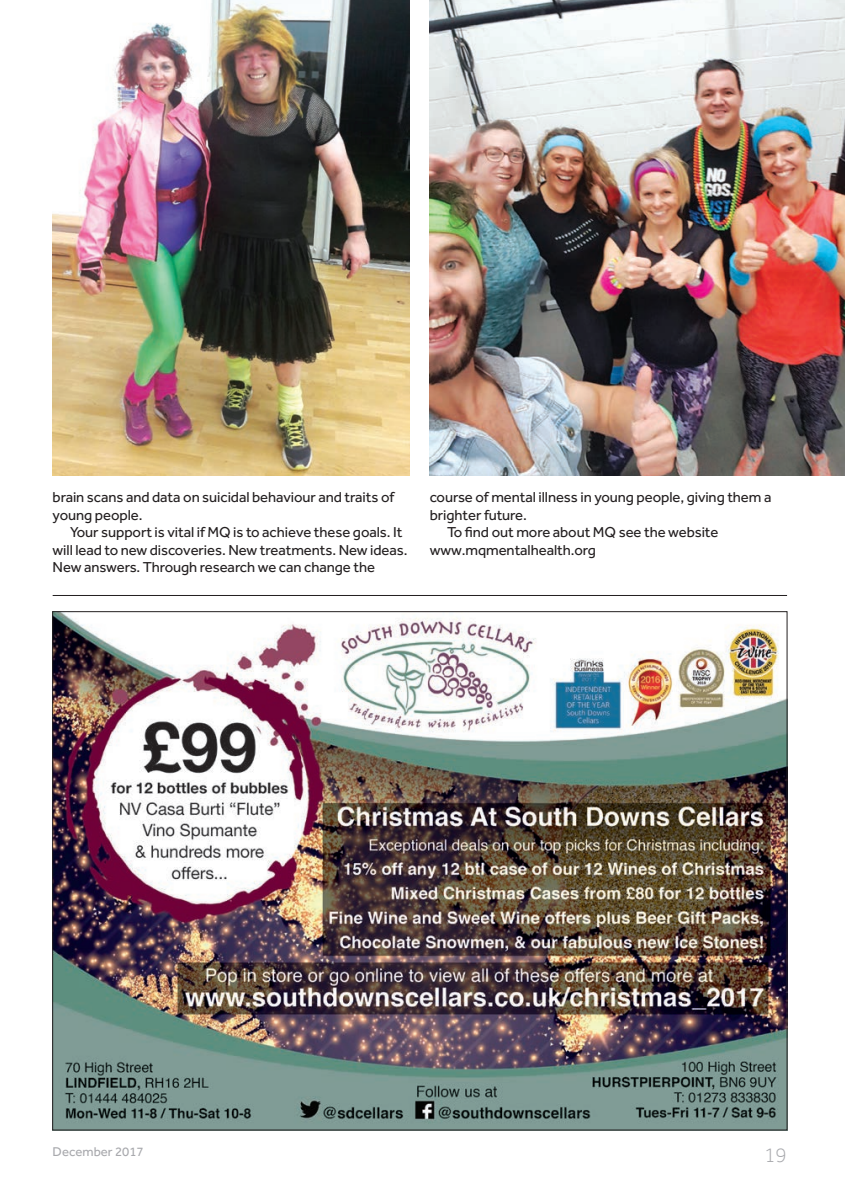
<style>
.page{position:relative;width:845px;height:1193px;background:#fff}
.page>*{position:absolute;margin:0;border:0;box-sizing:border-box;transform-origin:0 0}
.t1{font:300 21px "Effra";color:#a8a9ad}
.t2{font:14.88px/17.5px "Effra";letter-spacing:-.005em;color:#231f20}
.t3{font:13.12px "Effra";color:#a8a9ad}
</style>
<div class="page">
<img style="left:54px;top:613px;width:731px;height:515px">
<hr style="left:53px;top:595px;width:734px;height:1px;background:#231f20">
<img style="left:430px;top:0;width:415px;height:476px">
<img style="left:53px;top:0;width:357px;height:476px">
<p class="t2" style="left:53px;top:488px;width:343px">brain scans and data on suicidal behaviour and traits of young people.</p>
<p class="t2" style="left:53px;top:523px;width:356px;text-indent:17px">Your support is vital if MQ is to achieve these goals. It will lead to new discoveries. New treatments. New ideas.<br>New answers. Through research we can change the</p>
<p class="t2" style="left:430px;top:488px;width:343px">course of mental illness in young people, giving them a</p>
<p class="t2" style="left:430px;top:506px;width:99px">brighter future.</p>
<p class="t2" style="left:447px;top:523px;width:273px">To find out more about MQ see the website</p>
<p class="t2" style="left:430px;top:541px;width:168px">www.mqmentalhealth.org</p>
<p class="t3" style="left:53px;top:1144px;width:93px">December 2017</p>
<h1 class="t1" style="left:764px;top:1143px;width:24px">19</h1>
</div>
